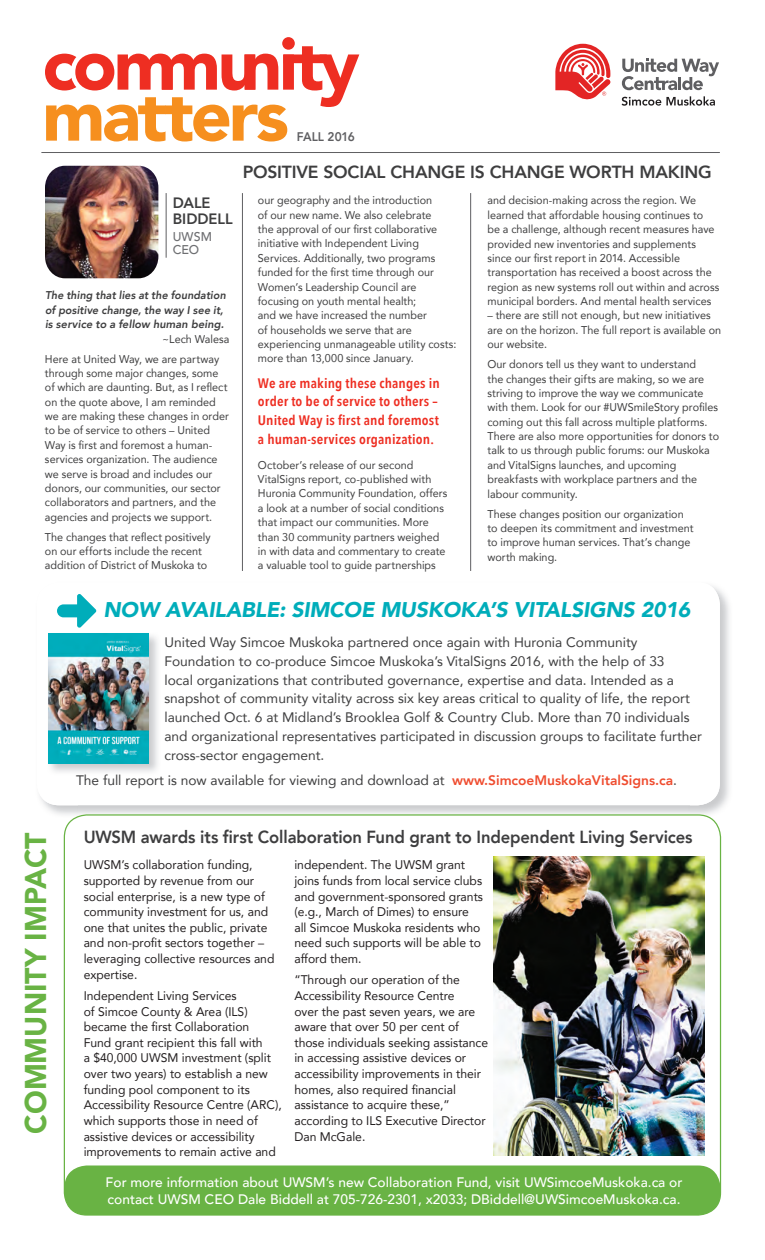
<style>
.page{position:relative;width:765px;height:1260px;background:#fff}
.page>*{position:absolute;margin:0;border:0;box-sizing:border-box;transform-origin:0 0}
.t1{font:900 30px "Avenir";color:#69b344;scale:.95 1}
.t2{font:italic 900 21.25px "Avenir";letter-spacing:-.01em;color:#00adba}
.t3{font:800 17.5px "Avenir";letter-spacing:-.01em;color:#3e3e3f;scale:.95 1}
.t4{font:800 17.5px "Avenir";letter-spacing:-.01em;color:#3e3e3f}
.t5{font:800 15px/16.2px "Avenir";color:#3e3e3f}
.t6{font:13.75px/18.8px "Avenir";color:#3e3e3f}
.t7{font:500 13.75px/17.5px "Avenir";color:#fff}
.t8{font:600 13.75px/18.8px "Avenir Next Condensed";letter-spacing:.01em;color:#ee2e22;scale:1.06 1}
.t9{font:500 12.62px/13.8px "Avenir";letter-spacing:.005em;color:#6e6f72}
.t10{font:12.5px/15.6px "Avenir";color:#231f20}
.t11{font:800 12.5px "Avenir";letter-spacing:-.005em;color:#5f5f62;scale:.95 1}
.t12{font:11.25px/14.4px "Avenir";color:#3e3e3f;scale:.96 1}
.t13{font:italic 800 11.25px/14.4px "Avenir";letter-spacing:.005em;color:#3e3e3f;scale:.95 1}
.s1{font-weight:800;color:#ef4c2f}
</style>
<div class="page">
<img style="left:40px;top:796px;width:38px;height:22px">
<img style="left:690px;top:620px;width:39px;height:198px">
<div style="left:37px;top:582px;width:683px;height:223px;background:#fff;border-radius:23px"></div>
<hr style="left:41px;top:152px;width:679px;height:1px;background:#5f5f62">
<svg style="left:45px;top:37px;width:314px;height:105px"></svg>
<img style="left:45px;top:166px;width:113px;height:112px">
<svg style="left:77px;top:594px;width:19px;height:34px"></svg>
<div style="left:57px;top:604px;width:27px;height:13px;background:#00adba;border-radius:6px"></div>
<hr style="left:242px;top:193px;width:1px;height:378px;background:#5f5f62">
<div style="left:64px;top:815px;width:657px;height:400px;background:#fff;border-radius:22px"></div>
<img style="left:48px;top:633px;width:110px;height:139px">
<img style="left:49px;top:633px;width:100px;height:130px">
<svg style="left:622px;top:59px;width:97px;height:31px"></svg>
<svg style="left:555px;top:44px;width:55px;height:56px"></svg>
<svg style="left:622px;top:96px;width:93px;height:10px"></svg>
<hr style="left:470px;top:193px;width:1px;height:378px;background:#5f5f62">
<hr style="left:166px;top:193px;width:1px;height:65px;background:#5f5f62">
<img style="left:494px;top:857px;width:210px;height:298px">
<div style="left:64px;top:1166px;width:657px;height:49px;background:#69b344;border-radius:22px"></div>
<p class="t11" style="left:297px;top:127px;width:63px">FALL 2016</p>
<h3 class="t5" style="left:173px;top:195px;width:62px">DALE<br>BIDDELL</h3>
<p class="t9" style="left:173px;top:229px;width:41px">UWSM<br>CEO</p>
<p class="t13" style="left:45px;top:288px;width:192px">The thing that lies at the foundation of positive change, the way I see it, is service to a fellow human being.</p>
<p class="t12" style="left:45px;top:328px;width:194px;line-height:20px;text-indent:117px">~Lech Walesa<br>Here at United Way, we are partway</p>
<p class="t12" style="left:45px;top:365px;width:193px">through some major changes, some of which are daunting. But, as I reflect on the quote above, I am reminded we are making these changes in order to be of service to others – United Way is first and foremost a human&shy;services organization. The audience we serve is broad and includes our donors, our communities, our sector collaborators and partners, and the agencies and projects we support.</p>
<p class="t12" style="left:45px;top:529px;width:174px">The changes that reflect positively on our efforts include the recent addition of District of Muskoka to</p>
<h3 class="t4" style="left:243px;top:159px;width:471px">POSITIVE SOCIAL CHANGE IS CHANGE WORTH MAKING</h3>
<p class="t12" style="left:258px;top:193px;width:208px">our geography and the introduction<br>of our new name. We also celebrate<br>the approval of our first collaborative initiative with Independent Living Services. Additionally, two programs funded for the first time through our Women’s Leadership Council are focusing on youth mental health;<br>and we have increased the number<br>of households we serve that are experiencing unmanageable utility costs: more than 13,000 since January.</p>
<p class="t8" style="left:258px;top:373px;width:173px">We are making these changes in order to be of service to others –<br>United Way is first and foremost a human-services organization.</p>
<p class="t12" style="left:258px;top:457px;width:199px">October’s release of our second VitalSigns report, co-published with Huronia Community Foundation, offers a look at a number of social conditions that impact our communities. More than 30 community partners weighed in with data and commentary to create a valuable tool to guide partnerships</p>
<p class="t12" style="left:488px;top:193px;width:243px">and decision-making across the region. We learned that affordable housing continues to<br>be a challenge, although recent measures have provided new inventories and supplements since our first report in 2014. Accessible transportation has received a boost across the region as new systems roll out within and across municipal borders. And mental health services</p>
<p class="t12" style="left:488px;top:308px;width:245px">– there are still not enough, but new initiatives are on the horizon. The full report is available on our website.</p>
<p class="t12" style="left:488px;top:357px;width:243px">Our donors tell us they want to understand<br>the changes their gifts are making, so we are striving to improve the way we communicate with them. Look for our #UWSmileStory profiles coming out this fall across multiple platforms.<br>There are also more opportunities for donors to talk to us through public forums: our Muskoka and VitalSigns launches, and upcoming breakfasts with workplace partners and the labour community.</p>
<p class="t12" style="left:488px;top:506px;width:216px">These changes position our organization to deepen its commitment and investment to improve human services. That’s change worth making.</p>
<h2 class="t2" style="left:103px;top:593px;width:588px">NOW AVAILABLE: SIMCOE MUSKOKA’S VITALSIGNS 2016</h2>
<h1 class="t1" style="left:10px;top:1134px;width:319px;rotate:-90deg">COMMUNITY IMPACT</h1>
<p class="t6" style="left:164px;top:633px;width:539px">United Way Simcoe Muskoka partnered once again with Huronia Community Foundation to co-produce Simcoe Muskoka’s VitalSigns 2016, with the help of 33<br>local organizations that contributed governance, expertise and data. Intended as a snapshot of community vitality across six key areas critical to quality of life, the report launched Oct. 6 at Midland’s Brooklea Golf &amp; Country Club. More than 70 individuals and organizational representatives participated in discussion groups to facilitate further cross-sector engagement.</p>
<p class="t6" style="left:76px;top:770px;width:602px">The full report is now available for viewing and download at <span class="s1">www.SimcoeMuskokaVitalSigns.ca</span>.</p>
<h3 class="t3" style="left:84px;top:823px;width:642px">UWSM awards its first Collaboration Fund grant to Independent Living Services</h3>
<p class="t10" style="left:84px;top:857px;width:192px">UWSM’s collaboration funding, supported by revenue from our social enterprise, is a new type of community investment for us, and one that unites the public, private and non-profit sectors together – leveraging collective resources and expertise.</p>
<p class="t10" style="left:84px;top:987px;width:200px">Independent Living Services<br>of Simcoe County &amp; Area (ILS) became the first Collaboration<br>Fund grant recipient this fall with<br>a $40,000 UWSM investment (split over two years) to establish a new funding pool component to its<br>Accessibility Resource Centre (ARC), which supports those in need of assistive devices or accessibility improvements to remain active and</p>
<p class="t10" style="left:294px;top:857px;width:190px">independent. The UWSM grant joins funds from local service clubs and government-sponsored grants (e.g., March of Dimes) to ensure all Simcoe Muskoka residents who need such supports will be able to afford them.</p>
<p class="t10" style="left:294px;top:972px;width:195px">“Through our operation of the Accessibility Resource Centre<br>over the past seven years, we are aware that over 50 per cent of those individuals seeking assistance in accessing assistive devices or accessibility improvements in their homes, also required financial assistance to acquire these,” according to ILS Executive Director</p>
<p class="t10" style="left:294px;top:1128px;width:72px">Dan McGale.</p>
<p class="t7" style="left:106px;top:1172px;width:578px">For more information about UWSM’s new Collaboration Fund, visit UWSimcoeMuskoka.ca or contact UWSM CEO Dale Biddell at 705-726-2301, x2033; DBiddell@UWSimcoeMuskoka.ca.</p>
</div>
